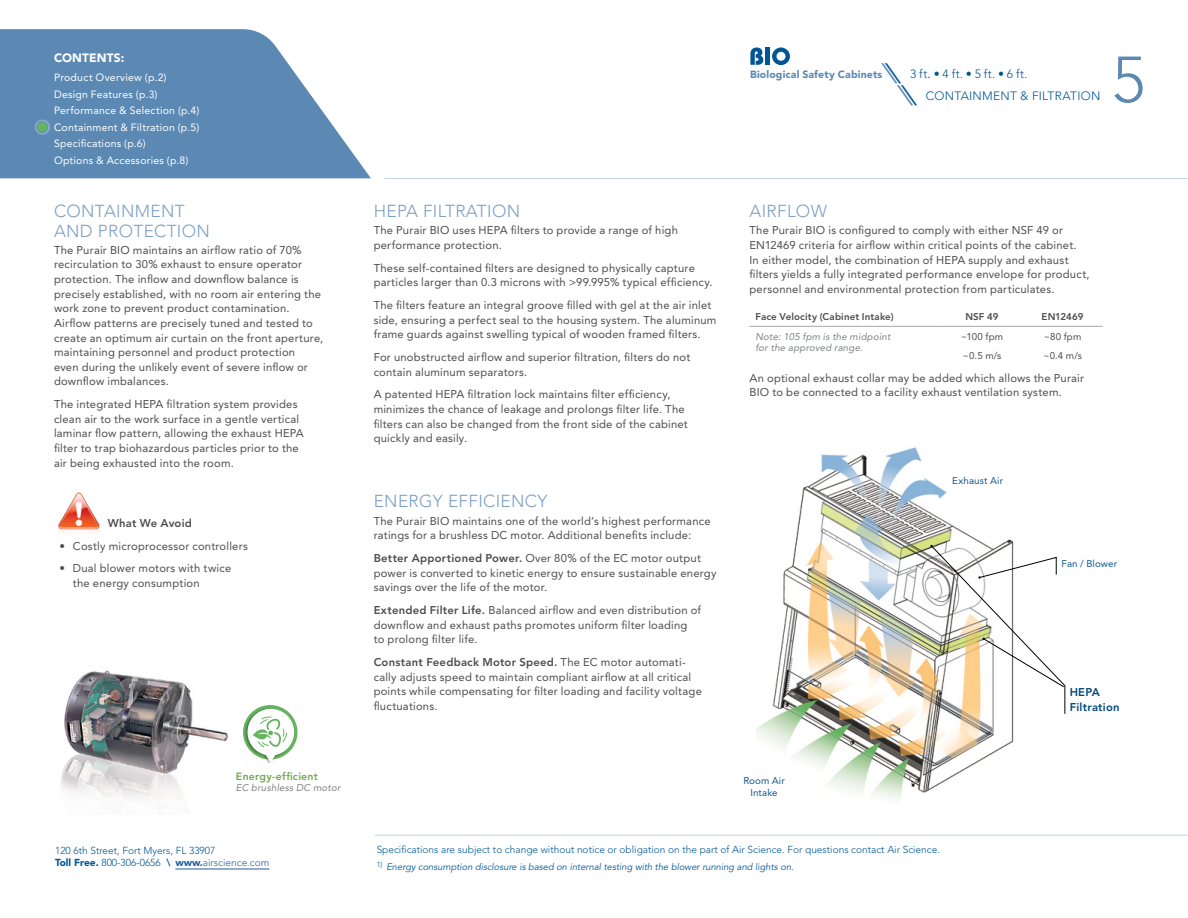
<style>
.page{position:relative;width:1188px;height:918px;background:#fff}
.page>*{position:absolute;margin:0;border:0;box-sizing:border-box;transform-origin:0 0}
.t1{font:300 64.5px "Avenir LT Std";color:#5b89b4}
.t2{font:300 17.25px/19.5px "Avenir LT Std";letter-spacing:.02em;color:#7d9fc3}
.t3{font:300 12px/22.4px "Avenir LT Std";letter-spacing:.025em;color:#005695}
.t4{font:900 12px "Avenir LT Std";letter-spacing:.01em;color:#fff}
.t5{font:11.25px/14.7px "Avenir LT Std";letter-spacing:.02em;color:#4d4d4f}
.t6{font:800 11.25px/14.2px "Avenir LT Std";letter-spacing:.02em;color:#00467f}
.t7{font:800 11.25px "Avenir LT Std";letter-spacing:.02em;color:#4d4d4f}
.t8{font:10.5px/16.5px "Avenir LT Std";letter-spacing:.02em;color:#fff}
.t9{font:900 10.5px "Avenir LT Std";letter-spacing:.015em;color:#5b89b4}
.t10{font:800 10.5px "Avenir LT Std";letter-spacing:.025em;color:#72a94e}
.t11{font:300 10.2px/12px "Avenir LT Std";color:#005695}
.t12{font:italic 9.75px/11.7px "Avenir LT Std";letter-spacing:.02em;color:#808285}
.t13{font:9.75px/12px "Avenir LT Std";letter-spacing:.015em;color:#0e578d;text-align:center}
.t14{font:800 9.75px "Avenir LT Std";letter-spacing:.015em;color:#4d4d4f}
.t15{font:9.75px "Avenir LT Std";letter-spacing:.02em;color:#4d4d4f}
.t16{font:800 9.75px "Avenir LT Std";letter-spacing:-.01em;color:#4d4d4f}
.t17{font:italic 9.3px "Avenir LT Std";color:#005695}
.s1{font-family:"ITC Avant Garde Std";font-weight:400;font-style:italic;font-size:24px;color:#5b89b4}
.s2{font-family:"ITC Avant Garde Std";font-weight:400;font-style:italic;font-size:24px}
.s3{font-weight:400}
.s4{font-weight:800}
.s5{font-weight:900}
.s6{font-weight:900;color:#215e9e}
.s7{color:#215e9e}
</style>
<div class="page">
<img style="left:61px;top:670px;width:209px;height:130px">
<img style="left:756px;top:447px;width:258px;height:354px">
<hr style="left:384px;top:178px;width:804px;height:1px;background:#5b89b4">
<svg style="left:0;top:29px;width:371px;height:149px;background:#739abf"></svg>
<hr style="left:175px;top:869px;width:94px;height:1px;background:#215e9e">
<hr style="left:375px;top:835px;width:813px;height:1px;background:#5b89b4">
<svg style="left:750px;top:47px;width:13px;height:18px"></svg>
<hr style="left:766px;top:48px;width:4px;height:17px;background:#005695">
<svg style="left:772px;top:47px;width:18px;height:18px"></svg>
<hr style="left:750px;top:326px;width:192px;height:1px;background:#a7a9ac">
<hr style="left:942px;top:326px;width:80px;height:1px;background:#a7a9ac">
<hr style="left:1022px;top:326px;width:81px;height:1px;background:#a7a9ac">
<svg style="left:930px;top:545px;width:135px;height:169px"></svg>
<img style="left:243px;top:705px;width:55px;height:32px">
<svg style="left:243px;top:706px;width:54px;height:57px"></svg>
<svg style="left:34px;top:119px;width:16px;height:16px"></svg>
<div style="left:37px;top:122px;width:11px;height:10px;background:#65b460;border-radius:50%"></div>
<div style="left:37px;top:121px;width:11px;height:12px;border:1px solid #5b89b4;border-radius:50%"></div>
<img style="left:58px;top:492px;width:42px;height:42px">
<p class="t4" style="left:54px;top:51px;width:72px">CONTENTS:</p>
<p class="t8" style="left:54px;top:69px;width:147px">Product Overview (p.2)<br>Design Features (p.3)<br>Performance &amp; Selection (p.4)<br>Containment &amp; Filtration (p.5)<br>Specifications (p.6)<br>Options &amp; Accessories (p.8)</p>
<h2 class="t2" style="left:54px;top:201px;width:157px">CONTAINMENT<br>AND PROTECTION</h2>
<p class="t5" style="left:54px;top:243px;width:271px">The Purair BIO maintains an airflow ratio of 70% recirculation to 30% exhaust to ensure operator protection. The inflow and downflow balance is precisely established, with no room air entering the work zone to prevent product contamination.<br>Airflow patterns are precisely tuned and tested to create an optimum air curtain on the front aperture, maintaining personnel and product protection<br>even during the unlikely event of severe inflow or downflow imbalances.</p>
<p class="t5" style="left:54px;top:397px;width:251px">The integrated HEPA filtration system provides clean air to the work surface in a gentle vertical laminar flow pattern, allowing the exhaust HEPA filter to trap biohazardous particles prior to the air being exhausted into the room.</p>
<p class="t7" style="left:108px;top:516px;width:86px">What We Avoid</p>
<p class="t5" style="left:59px;top:538px;width:190px">• Costly microprocessor controllers</p>
<p class="t5" style="left:73px;top:561px;width:160px;text-indent:-14px">• Dual blower motors with twice the energy consumption</p>
<p class="t9" style="left:750px;top:68px;width:134px">Biological Safety Cabinets</p>
<p class="t3" style="left:901px;top:63px;width:201px;text-indent:-16px"><span class="s1">\</span><span class="s2">\</span>3 ft<span class="s3">.</span> • 4 ft. • 5 ft. • 6 ft. <span class="s1">\</span><span class="s2">\</span>CONTAINMENT &amp; FILTRATION</p>
<h1 class="t1" style="left:1112px;top:42px;width:35px">5</h1>
<h2 class="t2" style="left:374px;top:201px;width:148px">HEPA FILTRATION</h2>
<p class="t5" style="left:374px;top:223px;width:306px">The Purair BIO uses HEPA filters to provide a range of high performance protection.</p>
<p class="t5" style="left:374px;top:261px;width:341px">These self-contained filters are designed to physically capture particles larger than 0.3 microns with &gt;99.995% typical efficiency.</p>
<p class="t5" style="left:374px;top:298px;width:344px">The filters feature an integral groove filled with gel at the air inlet side, ensuring a perfect seal to the housing system. The aluminum frame guards against swelling typical of wooden framed filters.</p>
<p class="t5" style="left:374px;top:350px;width:318px">For unobstructed airflow and superior filtration, filters do not contain aluminum separators.</p>
<p class="t5" style="left:374px;top:387px;width:316px">A patented HEPA filtration lock maintains filter efficiency, minimizes the chance of leakage and prolongs filter life. The filters can also be changed from the front side of the cabinet quickly and easily.</p>
<h2 class="t2" style="left:374px;top:492px;width:175px">ENERGY EFFICIENCY</h2>
<p class="t5" style="left:374px;top:513px;width:338px">The Purair BIO maintains one of the world’s highest performance ratings for a brushless DC motor. Additional benefits include:</p>
<p class="t5" style="left:374px;top:551px;width:344px"><span class="s4">Better Apportioned Power.</span> Over 80% of the EC motor output power is converted to kinetic energy to ensure sustainable energy savings over the life of the motor.</p>
<p class="t5" style="left:374px;top:603px;width:329px"><span class="s4">Extended Filter Life.</span> Balanced airflow and even distribution of downflow and exhaust paths promotes uniform filter loading<br>to prolong filter life.</p>
<p class="t5" style="left:374px;top:655px;width:330px"><span class="s4">Constant Feedback Motor Speed.</span> The EC motor automati&shy;cally adjusts speed to maintain compliant airflow at all critical points while compensating for filter loading and facility voltage fluctuations.</p>
<h2 class="t2" style="left:750px;top:201px;width:79px">AIRFLOW</h2>
<p class="t5" style="left:750px;top:223px;width:342px">The Purair BIO is configured to comply with either NSF 49 or EN12469 criteria for airflow within critical points of the cabinet.<br>In either model, the combination of HEPA supply and exhaust filters yields a fully integrated performance envelope for product, personnel and environmental protection from particulates.</p>
<p class="t14" style="left:756px;top:311px;width:140px">Face Velocity (Cabinet Intake)</p>
<p class="t14" style="left:965px;top:311px;width:35px">NSF 49</p>
<p class="t16" style="left:1042px;top:311px;width:43px">EN12469</p>
<p class="t12" style="left:756px;top:331px;width:137px">Note: 105 fpm is the midpoint for the approved range.</p>
<p class="t15" style="left:961px;top:331px;width:44px">~100 fpm</p>
<p class="t15" style="left:1044px;top:331px;width:39px">~80 fpm</p>
<p class="t15" style="left:963px;top:350px;width:40px">~0.5 m/s</p>
<p class="t15" style="left:1043px;top:350px;width:40px">~0.4 m/s</p>
<p class="t5" style="left:750px;top:371px;width:336px">An optional exhaust collar may be added which allows the Purair<br>BIO to be connected to a facility exhaust ventilation system.</p>
<p class="t13" style="left:952px;top:474px;width:52px">Exhaust Air</p>
<p class="t13" style="left:1062px;top:558px;width:57px">Fan / Blower</p>
<p class="t6" style="left:1070px;top:685px;width:51px">HEPA<br>Filtration</p>
<p class="t10" style="left:236px;top:770px;width:83px">Energy-efficient</p>
<p class="t12" style="left:236px;top:782px;width:106px">EC brushless DC motor</p>
<p class="t13" style="left:743px;top:775px;width:43px">Room Air<br>Intake</p>
<p class="t11" style="left:55px;top:845px;width:216px">120 6th Street, Fort Myers, FL 33907<br><span class="s5">Toll Free.</span> 800-306-0656 <span class="s4">\</span> <span class="s6">www.</span><span class="s7">airscience.com</span></p>
<p class="t11" style="left:377px;top:844px;width:565px">Specifications are subject to change without notice or obligation on the part of Air Science. For questions contact Air Science.</p>
<p class="t17" style="left:377px;top:861px;width:419px"><sup>1)</sup> Energy consumption disclosure is based on internal testing with the blower running and lights on.</p>
</div>
